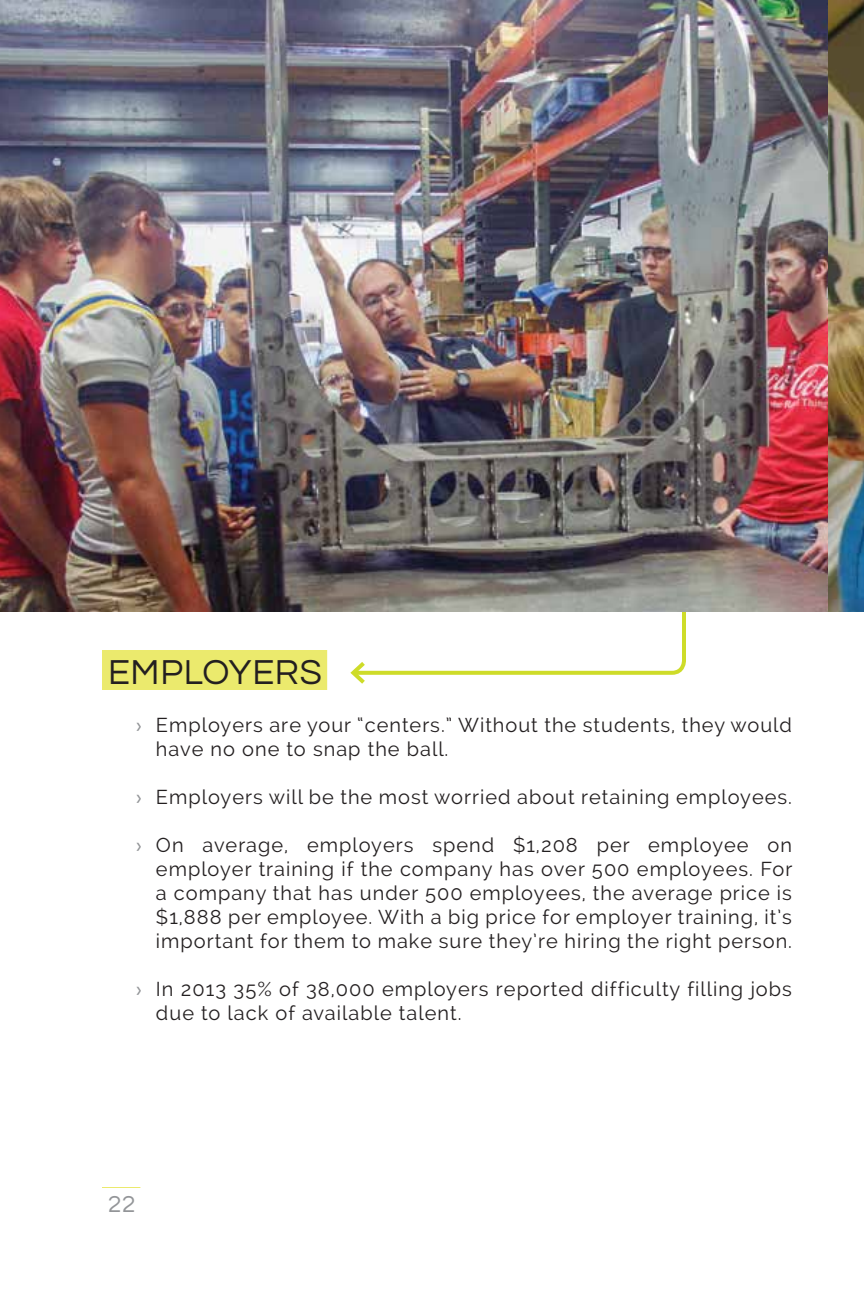
<style>
.page{position:relative;width:864px;height:1296px;background:#fff}
.page>*{position:absolute;margin:0;border:0;box-sizing:border-box;transform-origin:0 0}
.t1{font:36px "Questrial";letter-spacing:.02em;color:#231f20}
.t2{font:24px "Questrial";color:#939598}
.t3{font:20px/24px "Raleway";letter-spacing:.05em;color:#231f20}
.s1{font-family:"Questrial";color:#939598}
</style>
<div class="page">
<hr style="left:102px;top:1187px;width:38px;height:1px;background:#ebea6d">
<div style="left:102px;top:650px;width:225px;height:40px;background:#ebea6d"></div>
<img style="left:0;top:0;width:864px;height:612px">
<svg style="left:347px;top:608px;width:341px;height:76px"></svg>
<h1 class="t1" style="left:108px;top:654px;width:215px">EMPLOYERS</h1>
<p class="t3" style="left:156px;top:713px;width:637px;text-indent:-20px"><span class="s1">›</span> Employers are your “centers.” Without the students, they would have no one to snap the ball.</p>
<p class="t3" style="left:136px;top:785px;width:658px"><span class="s1">›</span> Employers will be the most worried about retaining employees.</p>
<p class="t3" style="left:156px;top:833px;width:638px;text-align:justify;text-indent:-20px"><span class="s1">›</span> On average, employers spend $1,208 per employee on employer training if the company has over 500 employees. For a company that has under 500 employees, the average price is $1,888 per employee. With a big price for employer training, it’s important for them to make sure they’re hiring the right person.</p>
<p class="t3" style="left:156px;top:977px;width:637px;text-indent:-20px"><span class="s1">›</span> In 2013 35% of 38,000 employers reported difficulty filling jobs due to lack of available talent.</p>
<p class="t2" style="left:108px;top:1192px;width:29px">22</p>
</div>
